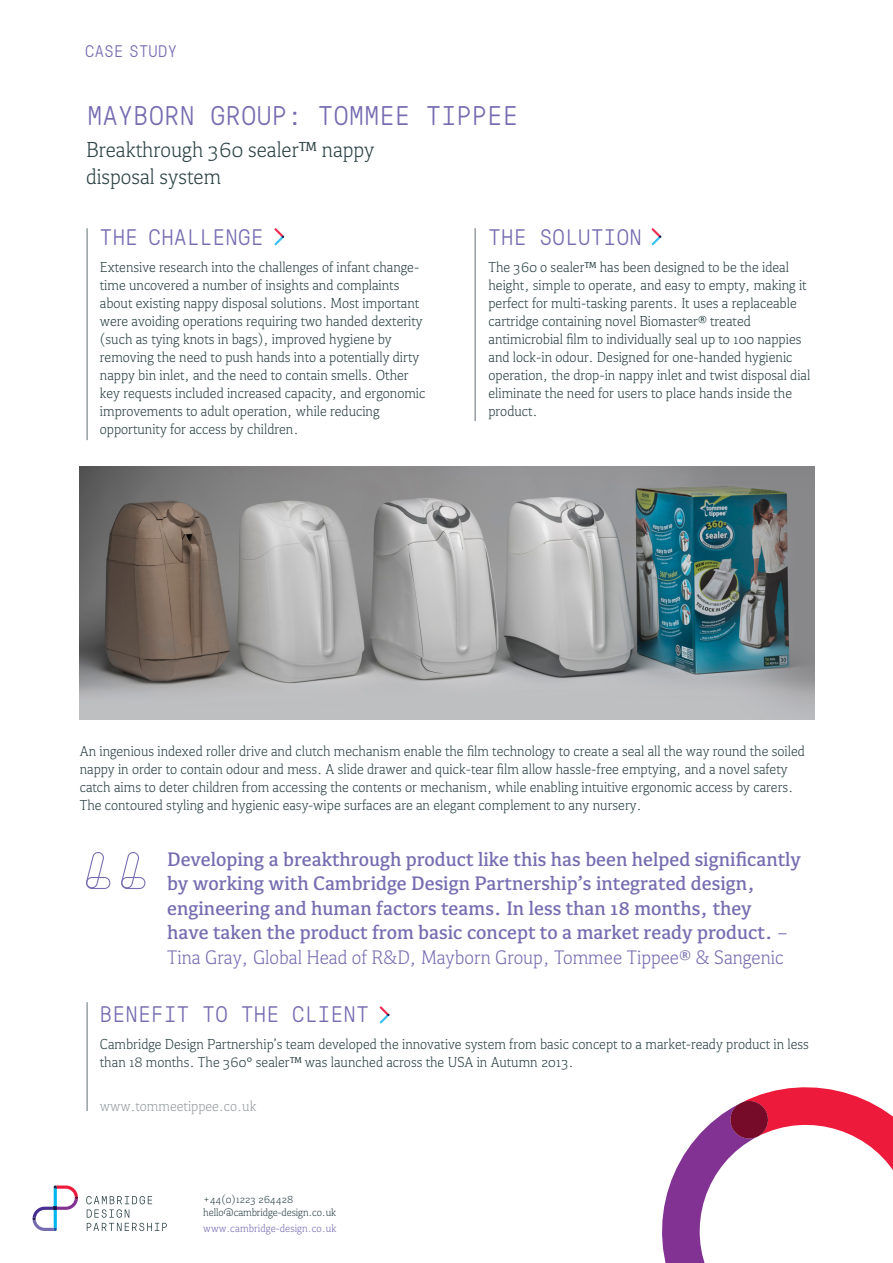
<style>
.page{position:relative;width:893px;height:1263px;background:#fff}
.page>*{position:absolute;margin:0;border:0;box-sizing:border-box;transform-origin:0 0}
.t1{font:300 27px "GT Pressura Mono";letter-spacing:.02em;color:#766db1}
.t2{font:300 22.5px/27px "Kefa II Pro";color:#2d4245}
.t3{font:300 22.5px "GT Pressura Mono";letter-spacing:.02em;color:#766db1}
.t4{font:500 20.25px/24.3px "Kefa II Pro";color:#766db1}
.t5{font:300 16.8px "GT Pressura Mono";letter-spacing:.02em;color:#766db1}
.t6{font:300 15px/18px "Kefa II Pro";color:#2d4245}
.t7{font:300 15px "Kefa II Pro";color:#979fa2}
.t8{font:300 11.25px/13.5px "Kefa II Pro";letter-spacing:-.01em;color:#2d4245}
.t9{font:300 11.25px "Kefa II Pro";letter-spacing:.005em;color:#766db1}
.s1{font-weight:300}
</style>
<div class="page">
<svg style="left:662px;top:1087px;width:231px;height:176px"></svg>
<svg style="left:86px;top:1196px;width:81px;height:35px"></svg>
<svg style="left:33px;top:1185px;width:45px;height:46px"></svg>
<svg style="left:121px;top:852px;width:24px;height:37px"></svg>
<svg style="left:86px;top:852px;width:24px;height:37px"></svg>
<hr style="left:86px;top:228px;width:2px;height:212px;background:#979fa2">
<svg style="left:274px;top:228px;width:11px;height:17px"></svg>
<hr style="left:474px;top:228px;width:2px;height:193px;background:#979fa2">
<svg style="left:652px;top:228px;width:10px;height:17px"></svg>
<hr style="left:86px;top:1002px;width:2px;height:109px;background:#979fa2">
<svg style="left:380px;top:1006px;width:10px;height:17px"></svg>
<img style="left:80px;top:467px;width:734px;height:252px">
<p class="t5" style="left:85px;top:39px;width:93px">CASE STUDY</p>
<h1 class="t1" style="left:87px;top:97px;width:432px">MAYBORN GROUP: TOMMEE TIPPEE</h1>
<h2 class="t2" style="left:86px;top:136px;width:290px">Breakthrough 360 sealer™ nappy disposal system</h2>
<h2 class="t3" style="left:100px;top:221px;width:165px">THE CHALLENGE</h2>
<p class="t6" style="left:100px;top:258px;width:327px">Extensive research into the challenges of infant change&shy;time uncovered a number of insights and complaints about existing nappy disposal solutions. Most important were avoiding operations requiring two handed dexterity (such as tying knots in bags), improved hygiene by removing the need to push hands into a potentially dirty nappy bin inlet, and the need to contain smells. Other key requests included increased capacity, and ergonomic improvements to adult operation, while reducing opportunity for access by children.</p>
<h2 class="t3" style="left:488px;top:221px;width:155px">THE SOLUTION</h2>
<p class="t6" style="left:488px;top:258px;width:323px">The 360 o sealer™ has been designed to be the ideal height, simple to operate, and easy to empty, making it perfect for multi-tasking parents. It uses a replaceable cartridge containing novel Biomaster® treated antimicrobial film to individually seal up to 100 nappies and lock-in odour. Designed for one-handed hygienic operation, the drop-in nappy inlet and twist disposal dial eliminate the need for users to place hands inside the product.</p>
<p class="t6" style="left:80px;top:742px;width:727px">An ingenious indexed roller drive and clutch mechanism enable the film technology to create a seal all the way round the soiled nappy in order to contain odour and mess. A slide drawer and quick-tear film allow hassle-free emptying, and a novel safety catch aims to deter children from accessing the contents or mechanism, while enabling intuitive ergonomic access by carers.<br>The contoured styling and hygienic easy-wipe surfaces are an elegant complement to any nursery.</p>
<p class="t4" style="left:167px;top:847px;width:635px">Developing a breakthrough product like this has been helped significantly by working with Cambridge Design Partnership’s integrated design, engineering and human factors teams. In less than 18 months, they<br>have taken the product from basic concept to a market ready product. <span class="s1">– Tina Gray, Global Head of R&amp;D, Mayborn Group, Tommee Tippee® &amp; Sangenic</span></p>
<h2 class="t3" style="left:100px;top:998px;width:270px">BENEFIT TO THE CLIENT</h2>
<p class="t6" style="left:100px;top:1035px;width:711px">Cambridge Design Partnership’s team developed the innovative system from basic concept to a market-ready product in less than 18 months. The 360° sealer™ was launched across the USA in Autumn 2013.</p>
<p class="t7" style="left:100px;top:1097px;width:158px">www.tommeetippee.co.uk</p>
<p class="t8" style="left:203px;top:1192px;width:134px">+44(0)1223 264428 hello@cambridge-design.co.uk</p>
<p class="t9" style="left:203px;top:1221px;width:135px">www.cambridge-design.co.uk</p>
</div>
